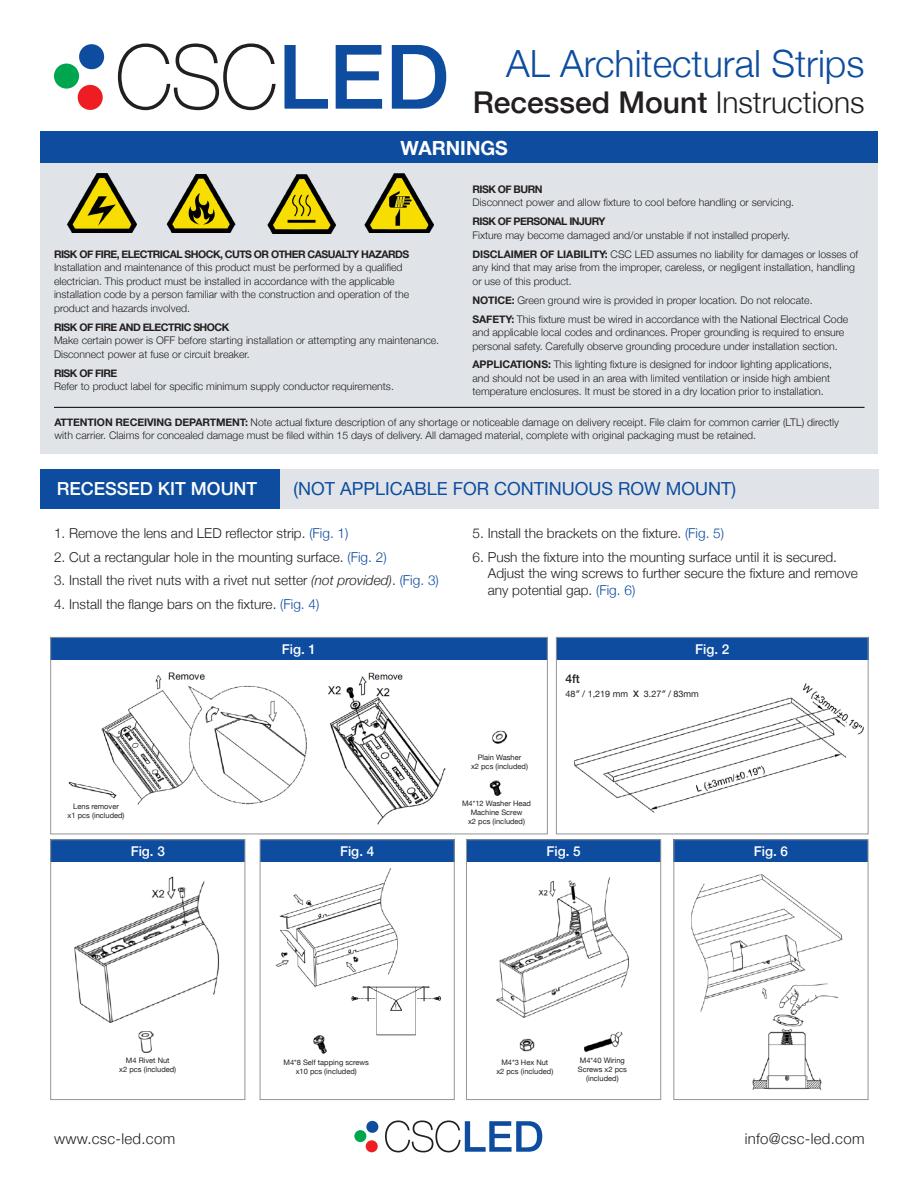
<style>
.page{position:relative;width:918px;height:1188px;background:#fff}
.page>*{position:absolute;margin:0;border:0;box-sizing:border-box;transform-origin:0 0}
.t1{font:300 37.5px "Helvetica Neue";color:#0d4c9f}
.t2{font:500 30px "Helvetica Neue";color:#231f20}
.t3{font:700 19.5px "Helvetica Neue";color:#fff}
.t4{font:18px "Helvetica Neue";color:#0d4c9f}
.t5{font:500 18px "Helvetica Neue";color:#fff}
.t6{font:300 15px "Helvetica Neue";letter-spacing:.02em;color:#231f20}
.t7{font:300 13.65px/16.6px "Helvetica Neue";color:#231f20}
.t8{font:500 13.5px "Helvetica Neue";color:#fff}
.t9{font:500 12px "Helvetica Neue";color:#231f20}
.t10{font:300 10.5px/13.5px "Helvetica Neue";color:#231f20}
.t11{font:9px "Helvetica Neue";color:#231f20}
.t12{font:7.5px/9px "Helvetica Neue";color:#231f20;text-align:center}
.s1{font-weight:300}
.s2{font-weight:700}
.s3{color:#0d4c9f}
.s4{font-style:italic}
.s5{font-weight:500}
</style>
<div class="page">
<div style="left:40px;top:131px;width:838px;height:323px;background:#e0e4e8"></div>
<div style="left:40px;top:131px;width:838px;height:32px;background:#0d4c9f"></div>
<img style="left:67px;top:174px;width:69px;height:59px">
<img style="left:364px;top:173px;width:70px;height:60px">
<img style="left:166px;top:174px;width:70px;height:59px">
<img style="left:267px;top:174px;width:69px;height:60px">
<hr style="left:54px;top:407px;width:811px;height:1px;background:#000">
<div style="left:40px;top:469px;width:240px;height:40px;background:#0d4c9f"></div>
<div style="left:280px;top:469px;width:598px;height:40px;background:#e0e4e8"></div>
<svg style="left:118px;top:44px;width:158px;height:66px"></svg>
<svg style="left:285px;top:45px;width:43px;height:64px"></svg>
<svg style="left:336px;top:45px;width:46px;height:64px"></svg>
<svg style="left:392px;top:45px;width:54px;height:64px"></svg>
<div style="left:54px;top:64px;width:25px;height:25px;background:#00a54f;border-radius:50%"></div>
<div style="left:78px;top:85px;width:25px;height:25px;background:#ee1d23;border-radius:50%"></div>
<div style="left:79px;top:44px;width:25px;height:25px;background:#0d4c9f;border-radius:50%"></div>
<svg style="left:385px;top:1120px;width:157px;height:32px"></svg>
<div style="left:354px;top:1130px;width:12px;height:12px;background:#00a54f;border-radius:50%"></div>
<div style="left:366px;top:1140px;width:12px;height:12px;background:#ee1d23;border-radius:50%"></div>
<div style="left:366px;top:1121px;width:12px;height:12px;background:#0d4c9f;border-radius:50%"></div>
<div style="left:50px;top:637px;width:498px;height:23px;background:#0d4c9f"></div>
<div style="left:50px;top:840px;width:195px;height:22px;background:#0d4c9f"></div>
<div style="left:260px;top:840px;width:195px;height:22px;background:#0d4c9f"></div>
<img style="left:275px;top:868px;width:123px;height:120px">
<img style="left:349px;top:981px;width:92px;height:55px">
<img style="left:313px;top:1035px;width:14px;height:19px">
<img style="left:101px;top:672px;width:206px;height:133px">
<img style="left:68px;top:777px;width:55px;height:25px">
<img style="left:328px;top:672px;width:118px;height:153px">
<img style="left:492px;top:730px;width:16px;height:14px">
<img style="left:489px;top:780px;width:13px;height:16px">
<img style="left:573px;top:670px;width:296px;height:155px">
<img style="left:74px;top:876px;width:146px;height:147px">
<img style="left:138px;top:1031px;width:16px;height:22px">
<img style="left:496px;top:877px;width:133px;height:141px">
<img style="left:584px;top:1031px;width:39px;height:21px">
<img style="left:519px;top:1038px;width:16px;height:14px">
<img style="left:691px;top:874px;width:152px;height:138px">
<img style="left:740px;top:979px;width:103px;height:111px">
<div style="left:50px;top:637px;width:498px;height:197px;border:1px solid #939598"></div>
<div style="left:50px;top:840px;width:195px;height:260px;border:1px solid #939598"></div>
<div style="left:260px;top:840px;width:194px;height:260px;border:1px solid #939598"></div>
<div style="left:556px;top:637px;width:312px;height:23px;background:#0d4c9f"></div>
<div style="left:556px;top:637px;width:312px;height:197px;border:1px solid #939598"></div>
<div style="left:466px;top:840px;width:195px;height:22px;background:#0d4c9f"></div>
<div style="left:674px;top:840px;width:194px;height:22px;background:#0d4c9f"></div>
<div style="left:466px;top:840px;width:195px;height:260px;border:1px solid #939598"></div>
<p class="t1" style="left:506px;top:33px;width:360px">AL Architectural Strips</p>
<p class="t2" style="left:473px;top:78px;width:393px">Recessed Mount <span class="s1">Instructions</span></p>
<p class="t3" style="left:400px;top:133px;width:109px">WARNINGS</p>
<p class="t10" style="left:472px;top:182px;width:323px"><span class="s2">RISK OF BURN<br></span>Disconnect power and allow fixture to cool before handling or servicing.</p>
<p class="t10" style="left:472px;top:214px;width:319px"><span class="s2">RISK OF PERSONAL INJURY<br></span>Fixture may become damaged and/or unstable if not installed properly.</p>
<p class="t10" style="left:472px;top:246px;width:387px"><span class="s2">DISCLAIMER OF LIABILITY:</span> CSC LED assumes no liability for damages or losses of any kind that may arise from the improper, careless, or negligent installation, handling or use of this product.</p>
<p class="t10" style="left:472px;top:292px;width:342px"><span class="s2">NOTICE:</span> Green ground wire is provided in proper location. Do not relocate.</p>
<p class="t10" style="left:472px;top:311px;width:377px"><span class="s2">SAFETY:</span> This fixture must be wired in accordance with the National Electrical Code and applicable local codes and ordinances. Proper grounding is required to ensure personal safety. Carefully observe grounding procedure under installation section.</p>
<p class="t10" style="left:472px;top:357px;width:361px"><span class="s2">APPLICATIONS:</span> This lighting fixture is designed for indoor lighting applications, and should not be used in an area with limited ventilation or inside high ambient temperature enclosures. It must be stored in a dry location prior to installation.</p>
<p class="t10" style="left:54px;top:246px;width:357px"><span class="s2">RISK OF FIRE, ELECTRICAL SHOCK, CUTS OR OTHER CASUALTY HAZARDS </span>Installation and maintenance of this product must be performed by a qualified electrician. This product must be installed in accordance with the applicable installation code by a person familiar with the construction and operation of the product and hazards involved.</p>
<p class="t10" style="left:54px;top:319px;width:387px"><span class="s2">RISK OF FIRE AND ELECTRIC SHOCK<br></span>Make certain power is OFF before starting installation or attempting any maintenance.<br>Disconnect power at fuse or circuit breaker.</p>
<p class="t10" style="left:54px;top:365px;width:341px"><span class="s2">RISK OF FIRE<br></span>Refer to product label for specific minimum supply conductor requirements.</p>
<p class="t10" style="left:55px;top:414px;width:786px"><span class="s2">ATTENTION RECEIVING DEPARTMENT:</span> Note actual fixture description of any shortage or noticeable damage on delivery receipt. File claim for common carrier (LTL) directly with carrier. Claims for concealed damage must be filed within 15 days of delivery. All damaged material, complete with original packaging must be retained.</p>
<p class="t5" style="left:57px;top:474px;width:202px">RECESSED KIT MOUNT</p>
<p class="t4" style="left:294px;top:475px;width:444px">(NOT APPLICABLE FOR CONTINUOUS ROW MOUNT)</p>
<p class="t7" style="left:54px;top:524px;width:296px">1. Remove the lens and LED reflector strip. <span class="s3">(Fig. 1)</span></p>
<p class="t7" style="left:54px;top:547px;width:334px">2. Cut a rectangular hole in the mounting surface. <span class="s3">(Fig. 2)</span></p>
<p class="t7" style="left:54px;top:571px;width:386px">3. Install the rivet nuts with a rivet nut setter <span class="s4">(not provided)</span>. <span class="s3">(Fig. 3)</span></p>
<p class="t7" style="left:54px;top:594px;width:267px">4. Install the flange bars on the fixture. <span class="s3">(Fig. 4)</span></p>
<p class="t7" style="left:473px;top:524px;width:253px">5. Install the brackets on the fixture. <span class="s3">(Fig. 5)</span></p>
<p class="t7" style="left:488px;top:547px;width:372px;text-indent:-15px">6. Push the fixture into the mounting surface until it is secured.<br>Adjust the wing screws to further secure the fixture and remove any potential gap. <span class="s3">(Fig. 6)</span></p>
<p class="t8" style="left:282px;top:638px;width:36px">Fig. 1</p>
<p class="t8" style="left:695px;top:638px;width:36px">Fig. 2</p>
<p class="t9" style="left:565px;top:670px;width:16px">4ft</p>
<p class="t11" style="left:565px;top:687px;width:135px">48″ / 1,219 mm <span class="s5">X</span> 3.27″ / 83mm</p>
<p class="t12" style="left:471px;top:753px;width:58px">Plain Washer<br>x2 pcs (included)</p>
<p class="t12" style="left:68px;top:802px;width:58px">Lens remover<br>x1 pcs (included)</p>
<p class="t12" style="left:462px;top:800px;width:70px">M4*12 Washer Head<br>Machine Screw<br>x2 pcs (included)</p>
<p class="t8" style="left:131px;top:840px;width:36px">Fig. 3</p>
<p class="t8" style="left:340px;top:840px;width:36px">Fig. 4</p>
<p class="t8" style="left:546px;top:840px;width:36px">Fig. 5</p>
<p class="t8" style="left:754px;top:840px;width:36px">Fig. 6</p>
<p class="t12" style="left:126px;top:1057px;width:45px">M4 Rivet Nut</p>
<p class="t12" style="left:119px;top:1066px;width:58px">x2 pcs (included)</p>
<p class="t12" style="left:578px;top:1056px;width:51px">M4*40 Wiring<br>Screws x2 pcs (included)</p>
<p class="t12" style="left:283px;top:1058px;width:87px">M4*8 Self tapping screws x10 pcs (included)</p>
<p class="t12" style="left:496px;top:1058px;width:58px">M4*3 Hex Nut<br>x2 pcs (included)</p>
<p class="t6" style="left:54px;top:1127px;width:123px">www.csc-led.com</p>
<p class="t6" style="left:745px;top:1127px;width:121px">info@csc-led.com</p>
</div>
